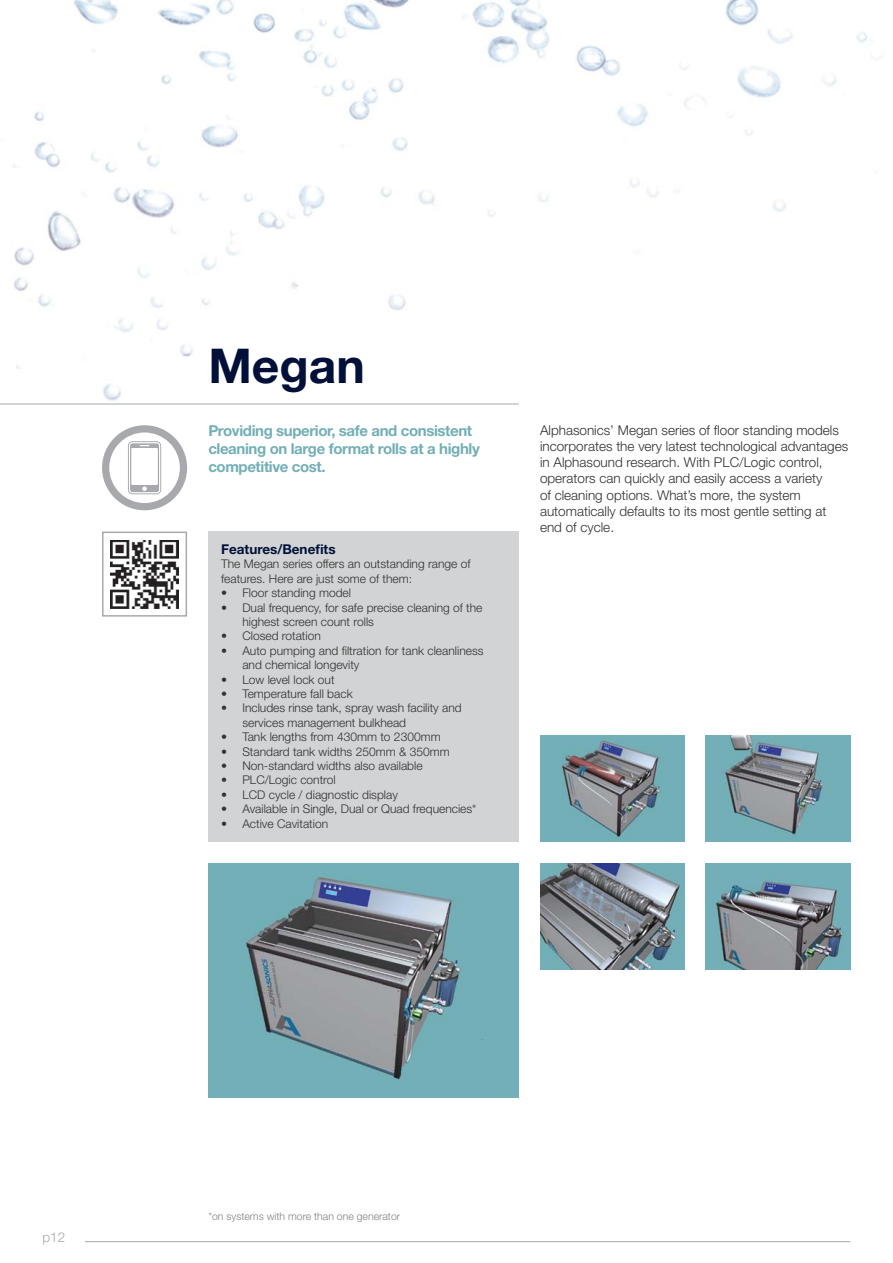
<style>
.page{position:relative;width:893px;height:1263px;background:#fff}
.page>*{position:absolute;margin:0;border:0;box-sizing:border-box;transform-origin:0 0}
.t1{font:700 48px "Helvetica Neue LT Std";color:#001039}
.t2{font:700 15px/18px "Helvetica Neue LT Std";letter-spacing:-.025em;color:#72afb6}
.t3{font:300 13.5px/16.2px "Helvetica Neue LT Std";color:#323031}
.t4{font:700 13.5px "Helvetica Neue LT Std";color:#001039}
.t5{font:300 13.5px "Helvetica Neue LT Std";color:#a7a9ac}
.t6{font:300 12px/14.4px "Helvetica Neue LT Std";color:#323031}
.t7{font:300 10.5px "Helvetica Neue LT Std";color:#808285}
</style>
<div class="page">
<img style="left:0;top:0;width:868px;height:404px">
<img style="left:111px;top:540px;width:68px;height:68px">
<div style="left:102px;top:531px;width:85px;height:86px;border:2px solid #a7a9ac"></div>
<svg style="left:102px;top:425px;width:85px;height:85px"></svg>
<hr style="left:85px;top:1241px;width:765px;height:1px;background:#a7a9ac">
<div style="left:208px;top:531px;width:311px;height:311px;background:#d1d3d4"></div>
<hr style="left:0;top:404px;width:519px;height:1px;background:#a7a9ac">
<img style="left:706px;top:863px;width:144px;height:106px">
<img style="left:540px;top:863px;width:145px;height:106px">
<img style="left:706px;top:736px;width:144px;height:106px">
<img style="left:540px;top:736px;width:145px;height:106px">
<img style="left:208px;top:863px;width:311px;height:234px">
<h1 class="t1" style="left:208px;top:349px;width:158px">Megan</h1>
<p class="t2" style="left:208px;top:423px;width:273px">Providing superior, safe and consistent cleaning on large format rolls at a highly competitive cost.</p>
<p class="t3" style="left:540px;top:424px;width:310px">Alphasonics’ Megan series of floor standing models incorporates the very latest technological advantages in Alphasound research. With PLC/Logic control, operators can quickly and easily access a variety<br>of cleaning options. What’s more, the system automatically defaults to its most gentle setting at end of cycle.</p>
<p class="t4" style="left:221px;top:544px;width:116px">Features/Benefits</p>
<p class="t6" style="left:221px;top:558px;width:251px">The Megan series offers an outstanding range of features. Here are just some of them:</p>
<p class="t6" style="left:221px;top:587px;width:131px">• Floor standing model</p>
<p class="t6" style="left:242px;top:602px;width:242px;text-indent:-21px">• Dual frequency, for safe precise cleaning of the highest screen count rolls</p>
<p class="t6" style="left:221px;top:630px;width:101px">• Closed rotation</p>
<p class="t6" style="left:242px;top:645px;width:243px;text-indent:-21px">• Auto pumping and filtration for tank cleanliness and chemical longevity</p>
<p class="t6" style="left:221px;top:674px;width:115px">• Low level lock out</p>
<p class="t6" style="left:221px;top:688px;width:133px">• Temperature fall back</p>
<p class="t6" style="left:242px;top:702px;width:221px;text-indent:-21px">• Includes rinse tank, spray wash facility and services management bulkhead</p>
<p class="t6" style="left:221px;top:731px;width:221px">• Tank lengths from 430mm to 2300mm</p>
<p class="t6" style="left:221px;top:746px;width:230px">• Standard tank widths 250mm &amp; 350mm</p>
<p class="t6" style="left:221px;top:760px;width:203px">• Non-standard widths also available</p>
<p class="t6" style="left:221px;top:774px;width:116px">• PLC/Logic control</p>
<p class="t6" style="left:221px;top:789px;width:178px">• LCD cycle / diagnostic display</p>
<p class="t6" style="left:221px;top:803px;width:257px">• Available in Single, Dual or Quad frequencies*</p>
<p class="t6" style="left:221px;top:818px;width:109px">• Active Cavitation</p>
<p class="t5" style="left:43px;top:1232px;width:24px">p12</p>
<p class="t7" style="left:208px;top:1213px;width:193px">*on systems with more than one generator</p>
</div>
